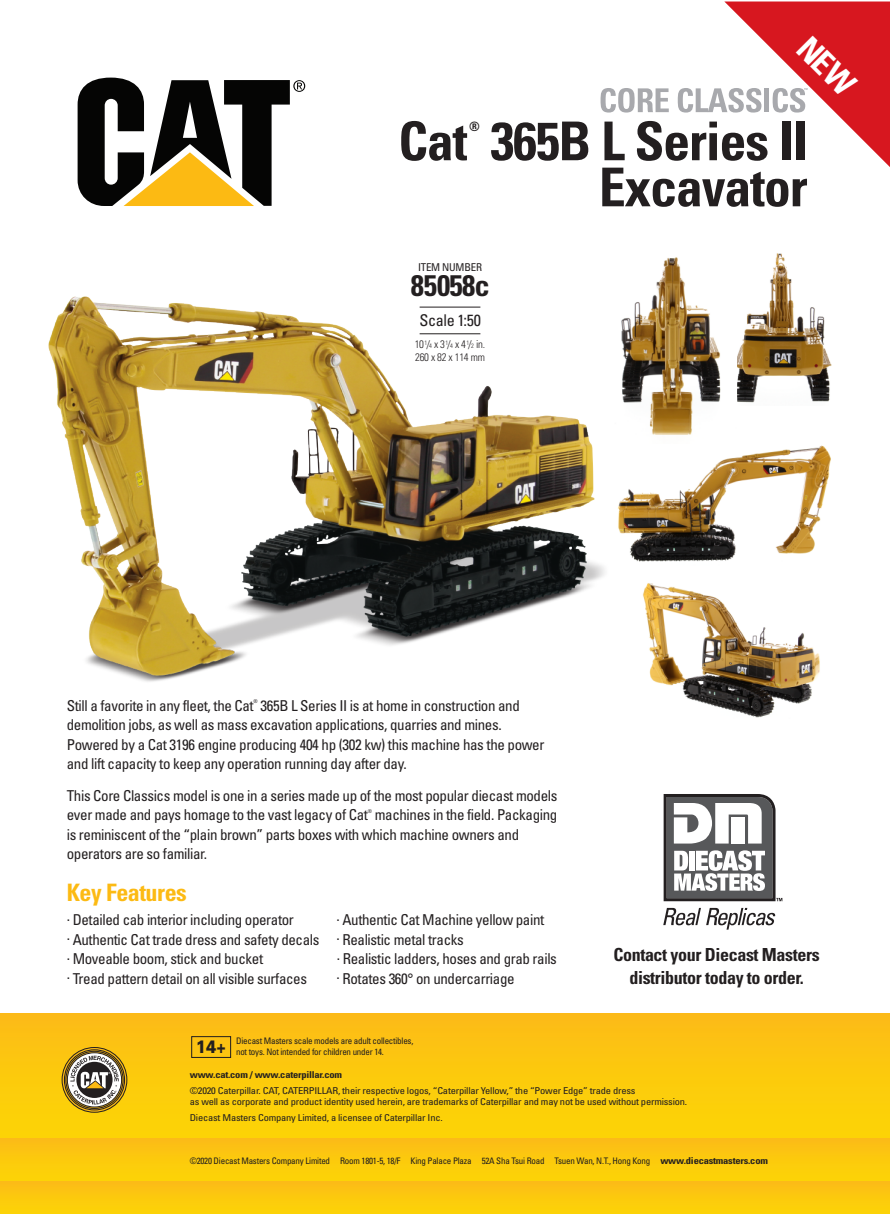
<style>
.page{position:relative;width:890px;height:1214px;background:#fff}
.page>*{position:absolute;margin:0;border:0;box-sizing:border-box;transform-origin:0 0}
.t1{font:700 condensed 53.55px "Univers";letter-spacing:-.02em;color:#231f20}
.t2{font:700 condensed 29.7px "Univers";letter-spacing:-.02em;color:#231f20}
.t3{font:700 condensed 24px "Univers";letter-spacing:-.02em;color:#fcba13}
.t4{font:700 condensed 18px/22.5px "Univers";letter-spacing:-.02em;color:#231f20;text-align:center}
.t5{font:900 18px "Univers";color:#231f20;scale:.85 1}
.t6{font:condensed 16.2px "Univers";letter-spacing:-.02em;color:#231f20}
.t7{font:condensed 15px/19.5px "Univers";letter-spacing:-.025em;color:#231f20}
.t8{font:700 condensed 12.9px "Univers";color:#231f20}
.t9{font:300 condensed 10.8px/12.9px "Univers";letter-spacing:-.02em;color:#231f20}
.t10{font:condensed 10.8px "Univers";letter-spacing:-.02em;color:#231f20}
.t11{font:condensed 9.45px/10.5px "Univers";letter-spacing:-.02em;color:#231f20;scale:1.11 1}
.t12{font:700 condensed 9.45px "Univers";letter-spacing:-.02em;color:#231f20;scale:1.11 1}
.t13{font:condensed 9px/10.5px "Univers";letter-spacing:-.025em;color:#211e1e}
.t14{font:condensed 5.25px "Univers";color:#231f20}
.s1{font-size:6.3px}
.s2{font-weight:700;font-size:9.45px;color:#231f20}
</style>
<div class="page">
<img style="left:48px;top:168px;width:557px;height:514px">
<svg style="left:78px;top:78px;width:227px;height:128px"></svg>
<svg style="left:663px;top:908px;width:112px;height:21px"></svg>
<svg style="left:663px;top:794px;width:119px;height:107px"></svg>
<div style="left:0;top:1013px;width:890px;height:125px;background:linear-gradient(to right,#fbc80e,#fcc90e)"></div>
<div style="left:0;top:1138px;width:890px;height:43px;background:linear-gradient(to right,#fcc90e,#fcc90e)"></div>
<div style="left:0;top:1181px;width:890px;height:33px;background:linear-gradient(to right,#fcc80e,#fcc80e)"></div>
<div style="left:191px;top:1036px;width:40px;height:21px;border:1px solid #211e1e"></div>
<svg style="left:62px;top:1047px;width:65px;height:65px"></svg>
<div style="left:62px;top:1047px;width:65px;height:65px;border:1px solid #231f20;border-radius:50%"></div>
<div style="left:64px;top:1049px;width:61px;height:61px;border:1px solid #231f20;border-radius:50%"></div>
<div style="left:66px;top:1051px;width:57px;height:57px;border:1px solid #231f20;border-radius:50%"></div>
<svg style="left:67px;top:1052px;width:55px;height:55px"></svg>
<div style="left:67px;top:1052px;width:55px;height:55px;border:1px solid #231f20;border-radius:50%"></div>
<svg style="left:70px;top:1055px;width:49px;height:49px"></svg>
<img style="left:737px;top:253px;width:95px;height:150px">
<img style="left:618px;top:445px;width:213px;height:117px">
<img style="left:621px;top:257px;width:100px;height:178px">
<img style="left:643px;top:583px;width:177px;height:135px">
<div style="left:408px;top:255px;width:84px;height:115px;background:#fff"></div>
<hr style="left:419px;top:307px;width:61px;height:1px;background:#231f20">
<hr style="left:419px;top:333px;width:61px;height:1px;background:#231f20">
<svg style="left:600px;top:88px;width:68px;height:25px"></svg>
<svg style="left:677px;top:2px;width:213px;height:165px"></svg>
<h1 class="t1" style="left:398px;top:108px;width:411px">Cat 365B L Series II</h1>
<p class="t8" style="left:469px;top:118px;width:12px">®</p>
<p class="t10" style="left:418px;top:260px;width:65px">ITEM NUMBER</p>
<h2 class="t2" style="left:411px;top:267px;width:80px">85058c</h2>
<p class="t6" style="left:419px;top:310px;width:63px">Scale 1:50</p>
<p class="t9" style="left:415px;top:338px;width:72px">10<sup>1</sup>/<span class="s1">4</span> x 3<sup>1</sup>/<span class="s1">4</span> x 4<sup>1</sup>/<span class="s1">2</span> in.<br>260 x 82 x 114 mm</p>
<h1 class="t1" style="left:599px;top:154px;width:210px">Excavator</h1>
<p class="t14" style="left:253px;top:698px;width:6px">®</p>
<p class="t7" style="left:67px;top:715px;width:479px">demolition jobs, as well as mass excavation applications, quarries and mines.<br>Powered by a Cat 3196 engine producing 404 hp (302 kw) this machine has the power and lift capacity to keep any operation running day after day.</p>
<p class="t7" style="left:67px;top:785px;width:492px">This Core Classics model is one in a series made up of the most popular diecast models ever made and pays homage to the vast legacy of Cat machines in the field. Packaging</p>
<p class="t7" style="left:67px;top:695px;width:454px">Still a favorite in any fleet, the Cat 365B L Series II is at home in construction and</p>
<p class="t14" style="left:368px;top:807px;width:6px">®</p>
<p class="t7" style="left:67px;top:824px;width:454px">is reminiscent of the “plain brown” parts boxes with which machine owners and operators are so familiar.</p>
<h3 class="t3" style="left:67px;top:877px;width:122px">Key Features</h3>
<p class="t7" style="left:67px;top:909px;width:229px">· Detailed cab interior including operator</p>
<p class="t7" style="left:67px;top:909px;width:479px;text-indent:270px">· Authentic Cat Machine yellow paint · Authentic Cat trade dress and safety decals · Realistic metal tracks<br>· Moveable boom, stick and bucket</p>
<p class="t7" style="left:337px;top:948px;width:221px">· Realistic ladders, hoses and grab rails</p>
<p class="t7" style="left:67px;top:968px;width:242px">· Tread pattern detail on all visible surfaces</p>
<p class="t7" style="left:336px;top:968px;width:180px">· Rotates 360° on undercarriage</p>
<p class="t4" style="left:613px;top:943px;width:208px">Contact your Diecast Masters distributor today to order.</p>
<p class="t13" style="left:236px;top:1035px;width:179px">Diecast Masters scale models are adult collectibles, not toys. Not intended for children under 14.</p>
<p class="t5" style="left:196px;top:1035px;width:37px">14+</p>
<p class="t12" style="left:190px;top:1068px;width:139px">www.cat.com / www.caterpillar.com</p>
<p class="t11" style="left:190px;top:1085px;width:449px">©2020 Caterpillar. CAT, CATERPILLAR, their respective logos, “Caterpillar Yellow,” the “Power Edge” trade dress<br>as well as corporate and product identity used herein, are trademarks of Caterpillar and may not be used without permission.</p>
<p class="t11" style="left:190px;top:1112px;width:229px">Diecast Masters Company Limited, a licensee of Caterpillar Inc.</p>
<p class="t13" style="left:190px;top:1155px;width:579px">©2020 Diecast Masters Company Limited Room 1801-5, 18/F King Palace Plaza 52A Sha Tsui Road Tsuen Wan, N.T., Hong Kong <span class="s2">www.diecastmasters.com</span></p>
</div>
